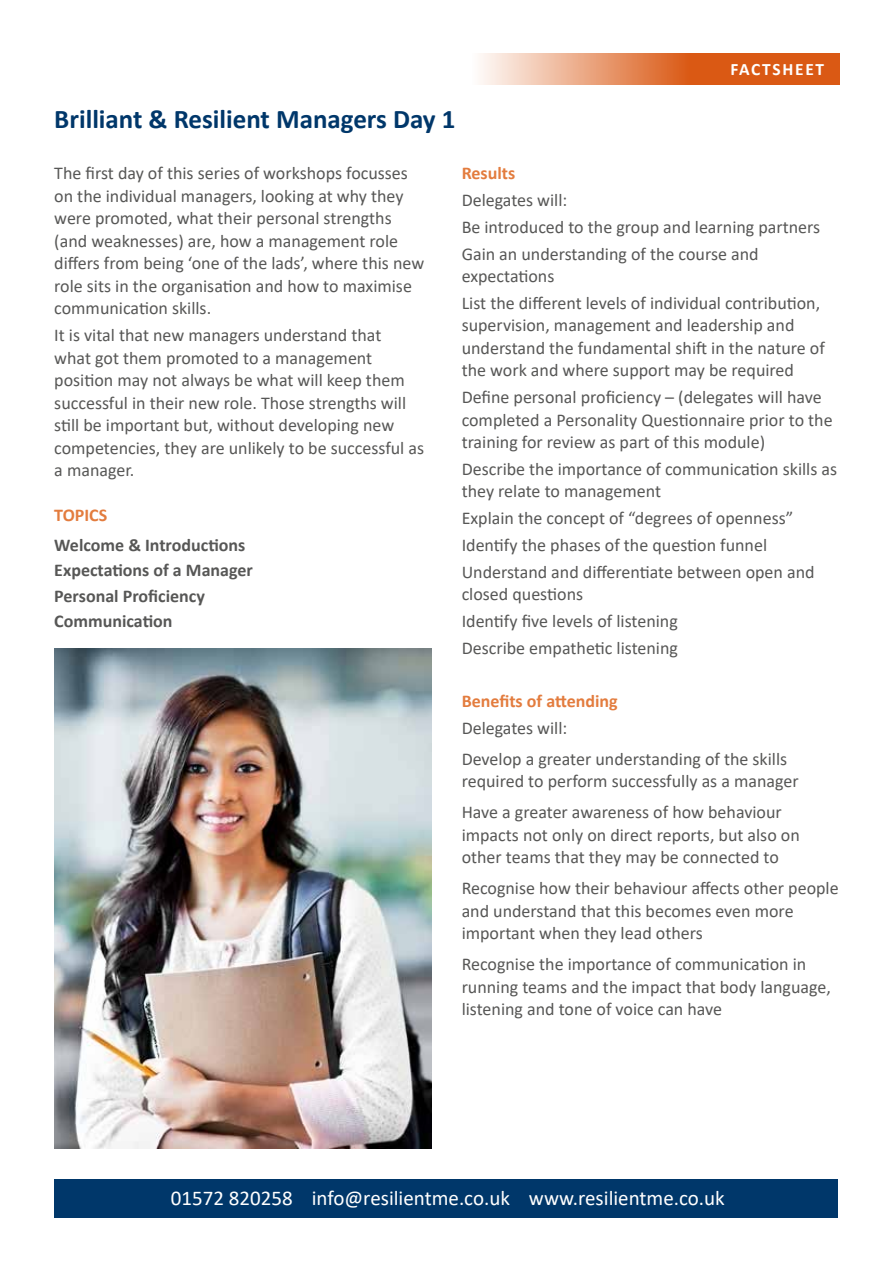
<style>
.page{position:relative;width:893px;height:1263px;background:#fff}
.page>*{position:absolute;margin:0;border:0;box-sizing:border-box;transform-origin:0 0}
.t1{font:700 27px "Calibri";color:#00376a}
.t2{font:21px "Calibri";color:#fff}
.t3{font:18px/22.5px "Calibri";color:#575756}
.t4{font:700 18px/25.5px "Calibri";color:#575756}
.t5{font:700 18px "Calibri";color:#e37c3e}
.t6{font:700 17.4px "Calibri";letter-spacing:.1em;color:#fff}
</style>
<div class="page">
<svg style="left:480px;top:54px;width:359px;height:31px;background:#e48755"></svg>
<div style="left:54px;top:1179px;width:783px;height:38px;background:#00376a"></div>
<img style="left:54px;top:648px;width:378px;height:500px">
<h1 class="t1" style="left:54px;top:100px;width:403px">Brilliant &amp; Resilient Managers Day 1</h1>
<p class="t6" style="left:730px;top:57px;width:95px">FACTSHEET</p>
<p class="t3" style="left:54px;top:162px;width:371px">The first day of this series of workshops focusses on the individual managers, looking at why they were promoted, what their personal strengths (and weaknesses) are, how a management role differs from being ‘one of the lads’, where this new role sits in the organisation and how to maximise communication skills.</p>
<p class="t3" style="left:54px;top:323px;width:371px">It is vital that new managers understand that<br>what got them promoted to a management position may not always be what will keep them successful in their new role. Those strengths will still be important but, without developing new competencies, they are unlikely to be successful as a manager.</p>
<p class="t5" style="left:54px;top:502px;width:55px">TOPICS</p>
<p class="t4" style="left:54px;top:532px;width:200px">Welcome &amp; Introductions<br>Expectations of a Manager<br>Personal Proficiency<br>Communication</p>
<p class="t5" style="left:462px;top:161px;width:55px">Results</p>
<p class="t3" style="left:462px;top:186px;width:360px;line-height:26.7px">Delegates will:<br>Be introduced to the group and learning partners<br>Gain an understanding of the course and</p>
<p class="t3" style="left:462px;top:262px;width:360px;line-height:26.7px">expectations<br>List the different levels of individual contribution,</p>
<p class="t3" style="left:462px;top:314px;width:365px">supervision, management and leadership and understand the fundamental shift in the nature of the work and where support may be required</p>
<p class="t3" style="left:462px;top:385px;width:372px">Define personal proficiency – (delegates will have completed a Personality Questionnaire prior to the training for review as part of this module)</p>
<p class="t3" style="left:462px;top:457px;width:377px">Describe the importance of communication skills as they relate to management</p>
<p class="t3" style="left:462px;top:504px;width:354px;line-height:26.7px">Explain the concept of “degrees of openness”<br>Identify the phases of the question funnel<br>Understand and differentiate between open and</p>
<p class="t3" style="left:462px;top:580px;width:218px;line-height:26.7px">closed questions<br>Identify five levels of listening<br>Describe empathetic listening</p>
<p class="t5" style="left:462px;top:688px;width:157px">Benefits of attending</p>
<p class="t3" style="left:462px;top:712px;width:327px;line-height:31px">Delegates will:<br>Develop a greater understanding of the skills</p>
<p class="t3" style="left:462px;top:765px;width:339px;line-height:31px">required to perform successfully as a manager<br>Have a greater awareness of how behaviour</p>
<p class="t3" style="left:462px;top:823px;width:340px">impacts not only on direct reports, but also on other teams that they may be connected to</p>
<p class="t3" style="left:462px;top:877px;width:378px">Recognise how their behaviour affects other people and understand that this becomes even more important when they lead others</p>
<p class="t3" style="left:462px;top:953px;width:371px">Recognise the importance of communication in running teams and the impact that body language, listening and tone of voice can have</p>
<p class="t2" style="left:171px;top:1184px;width:555px">01572 820258 info@resilientme.co.uk www.resilientme.co.uk</p>
</div>
